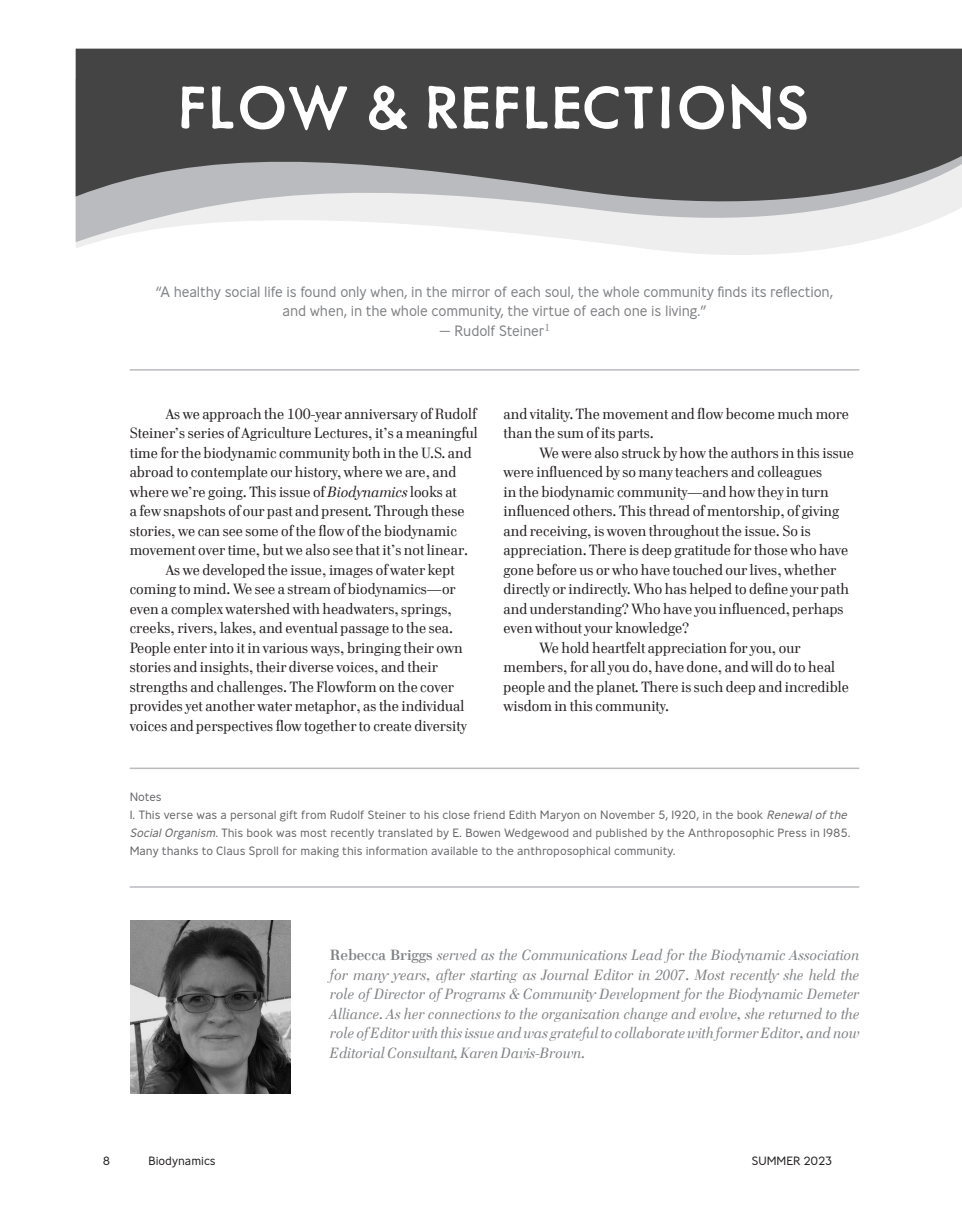
<style>
.page{position:relative;width:962px;height:1232px;background:#fff}
.page>*{position:absolute;margin:0;border:0;box-sizing:border-box;transform-origin:0 0}
.t1{font:500 68.55px "Metallophile Sp 8";color:#fff}
.t2{font:15px/19.5px "Cellini TF";color:#231f20}
.t3{font:italic 15px/19.5px "Cellini TF";color:#808285;text-align:justify}
.t4{font:300 15px/19.5px "Ministry";letter-spacing:-.01em;color:#808285;text-align:center;scale:.96 1}
.t5{font:300 12px/18px "Ministry";color:#67676a;text-align:justify}
.t6{font:300 12px "Ministry";color:#231f20}
.s1{font-style:italic}
.s2{font-weight:700;font-style:normal}
</style>
<div class="page">
<svg style="left:76px;top:242px;width:785px;height:13px"></svg>
<svg style="left:76px;top:230px;width:830px;height:12px"></svg>
<svg style="left:76px;top:49px;width:885px;height:181px;background:#6b6b6c"></svg>
<hr style="left:130px;top:369px;width:729px;height:1px;background:#babbbe">
<hr style="left:130px;top:767px;width:729px;height:2px;background:#babbbe">
<hr style="left:130px;top:886px;width:729px;height:1px;background:#babbbe">
<img style="left:130px;top:920px;width:160px;height:173px">
<h1 class="t1" style="left:176px;top:66px;width:632px">FLOW &amp; REFLECTIONS</h1>
<p class="t4" style="left:156px;top:281px;width:706px">“A healthy social life is found only when, in the mirror of each soul, the whole community finds its reflection, and when, in the whole community, the virtue of each one is living.”</p>
<p class="t4" style="left:439px;top:320px;width:117px">— Rudolf Steiner<sup>1</sup></p>
<p class="t2" style="left:166px;top:403px;width:312px">As we approach the 100-year anniversary of Rudolf</p>
<p class="t2" style="left:130px;top:423px;width:349px">Steiner’s series of Agriculture Lectures, it’s a meaningful</p>
<p class="t2" style="left:130px;top:442px;width:343px">time for the biodynamic community both in the U.S. and</p>
<p class="t2" style="left:130px;top:462px;width:328px">abroad to contemplate our history, where we are, and</p>
<p class="t2" style="left:130px;top:481px;width:328px">where we’re going. This issue of <span class="s1">Biodynamics</span> looks at</p>
<p class="t2" style="left:130px;top:501px;width:336px">a few snapshots of our past and present. Through these</p>
<p class="t2" style="left:130px;top:520px;width:329px">stories, we can see some of the flow of the biodynamic</p>
<p class="t2" style="left:130px;top:540px;width:340px">movement over time, but we also see that it’s not linear.</p>
<p class="t2" style="left:166px;top:559px;width:290px">As we developed the issue, images of water kept</p>
<p class="t2" style="left:130px;top:579px;width:327px">coming to mind. We see a stream of biodynamics—or</p>
<p class="t2" style="left:130px;top:598px;width:323px">even a complex watershed with headwaters, springs,</p>
<p class="t2" style="left:130px;top:618px;width:325px">creeks, rivers, lakes, and eventual passage to the sea.</p>
<p class="t2" style="left:130px;top:637px;width:334px">People enter into it in various ways, bringing their own</p>
<p class="t2" style="left:130px;top:657px;width:309px">stories and insights, their diverse voices, and their</p>
<p class="t2" style="left:130px;top:676px;width:326px">strengths and challenges. The Flowform on the cover</p>
<p class="t2" style="left:130px;top:696px;width:336px">provides yet another water metaphor, as the individual</p>
<p class="t2" style="left:130px;top:715px;width:338px">voices and perspectives flow together to create diversity</p>
<p class="t2" style="left:503px;top:403px;width:347px">and vitality. The movement and flow become much more than the sum of its parts.</p>
<p class="t2" style="left:539px;top:442px;width:316px">We were also struck by how the authors in this issue</p>
<p class="t2" style="left:503px;top:462px;width:320px">were influenced by so many teachers and colleagues</p>
<p class="t2" style="left:503px;top:481px;width:326px">in the biodynamic community—and how they in turn</p>
<p class="t2" style="left:503px;top:501px;width:337px">influenced others. This thread of mentorship, of giving</p>
<p class="t2" style="left:503px;top:520px;width:309px">and receiving, is woven throughout the issue. So is</p>
<p class="t2" style="left:503px;top:540px;width:346px">appreciation. There is deep gratitude for those who have</p>
<p class="t2" style="left:503px;top:559px;width:334px">gone before us or who have touched our lives, whether</p>
<p class="t2" style="left:503px;top:579px;width:347px">directly or indirectly. Who has helped to define your path</p>
<p class="t2" style="left:503px;top:598px;width:341px">and understanding? Who have you influenced, perhaps</p>
<p class="t2" style="left:503px;top:618px;width:187px">even without your knowledge?</p>
<p class="t2" style="left:539px;top:637px;width:262px">We hold heartfelt appreciation for you, our</p>
<p class="t2" style="left:503px;top:657px;width:333px">members, for all you do, have done, and will do to heal</p>
<p class="t2" style="left:503px;top:676px;width:347px">people and the planet. There is such deep and incredible</p>
<p class="t2" style="left:503px;top:696px;width:167px">wisdom in this community.</p>
<p class="t5" style="left:130px;top:787px;width:33px">Notes</p>
<p class="t5" style="left:130px;top:805px;width:722px">1. This verse was a personal gift from Rudolf Steiner to his close friend Edith Maryon on November 5, 1920, in the book <span class="s1">Renewalofthe SocialOrganism</span>. This book was most recently translated by E. Bowen Wedgewood and published by the Anthroposophic Press in 1985.<br>Many thanks to Claus Sproll for making this information available to the anthroposophical community.</p>
<p class="t3" style="left:330px;top:944px;width:530px"><span class="s2">Rebecca Briggs</span> served as the Communications Lead for the Biodynamic Association for many years, after starting as Journal Editor in 2007. Most recently she held the role of Director of Programs &amp; Community Development for the Biodynamic Demeter Alliance. As her connections to the organization change and evolve, she returned to the role of Editor with this issue and was grateful to collaborate with former Editor, and now Editorial Consultant, Karen Davis-Brown.</p>
<p class="t6" style="left:103px;top:1153px;width:9px">8</p>
<p class="t6" style="left:148px;top:1153px;width:69px">Biodynamics</p>
<p class="t6" style="left:751px;top:1153px;width:82px">SUMMER 2023</p>
</div>
